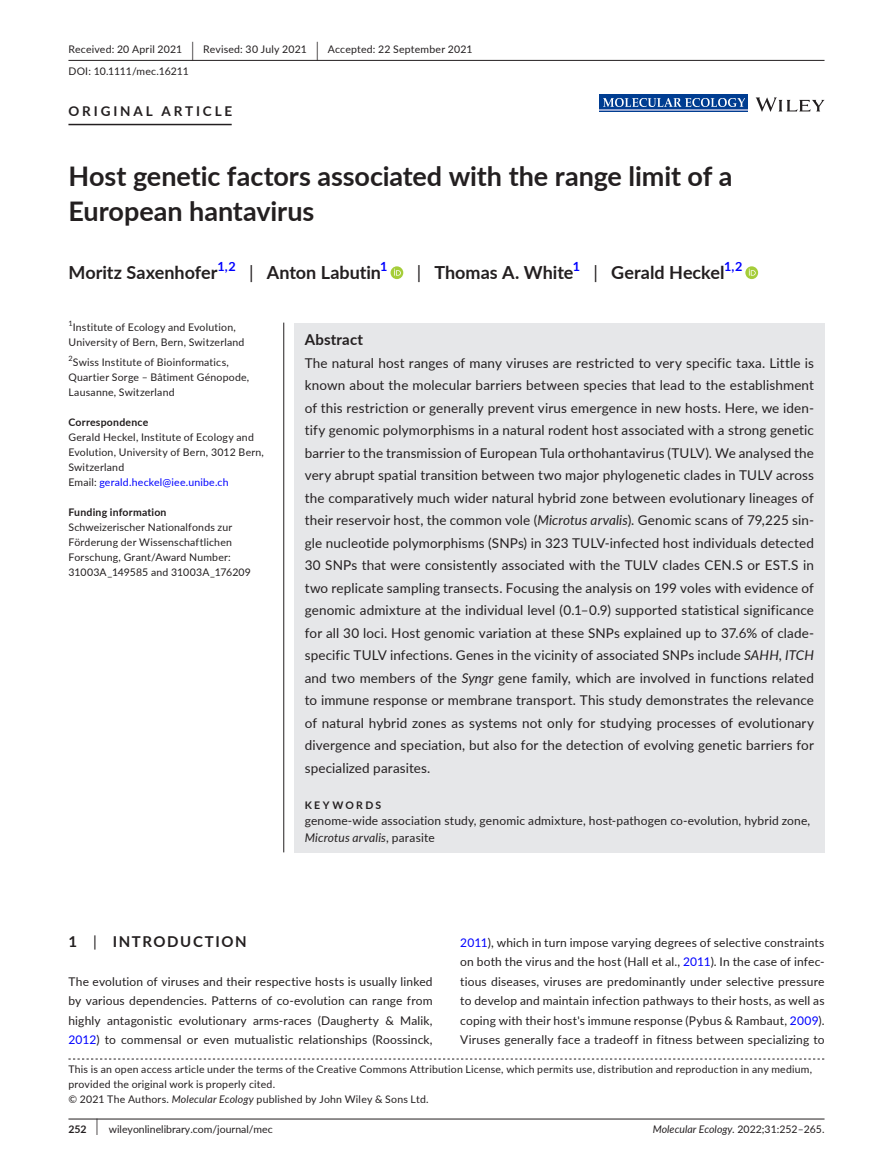
<style>
.page{position:relative;width:893px;height:1174px;background:#fff}
.page>*{position:absolute;margin:0;border:0;box-sizing:border-box;transform-origin:0 0}
.t1{font:700 27px/34.5px "Lato";letter-spacing:-.005em;color:#231f20}
.t2{font:700 18px "Lato";color:#231f20}
.t3{font:700 15px "Lato";letter-spacing:.1em;color:#231f20}
.t4{font:700 15px "Lato";letter-spacing:.015em;color:#231f20}
.t5{font:13.5px/22.5px "Lato";letter-spacing:.01em;color:#231f20;text-align:justify}
.t6{font:700 13.5px "Lato";letter-spacing:.215em;color:#231f20}
.t7{font:700 12.6px "Lato";color:#00f}
.t8{font:12px/19.5px "Lato";letter-spacing:.015em;color:#231f20;text-align:justify}
.t9{font:10.5px/15px "Lato";letter-spacing:.02em;color:#231f20}
.t10{font:10.5px "Lato";color:#231f20}
.t11{font:italic 10.5px "Lato";color:#231f20}
.t12{font:700 10.5px "Lato";letter-spacing:.02em;color:#231f20}
.t13{font:700 10.5px "Lato";letter-spacing:.22em;color:#231f20}
.t14{font:7.35px "Lato";color:#231f20}
.s1{font-size:19.65px}
.s2{font-weight:400}
.s3{color:#00f}
.s4{font-style:italic}
.s5{font-weight:700}
.s6{font-size:17.4px}
.s7{font-style:normal}
</style>
<div class="page">
<hr style="left:68px;top:1118px;width:756px;height:1px;background:#231f20">
<svg style="left:756px;top:97px;width:68px;height:15px"></svg>
<div style="left:599px;top:95px;width:149px;height:17px;background:#003d91"></div>
<img style="left:603px;top:98px;width:141px;height:9px">
<hr style="left:599px;top:109px;width:149px;height:2px;background:#96a6d0">
<hr style="left:68px;top:60px;width:756px;height:1px;background:#231f20">
<hr style="left:68px;top:124px;width:164px;height:1px;background:#231f20">
<div style="left:391px;top:266px;width:12px;height:13px;background:#a5cd39;border-radius:50%"></div>
<svg style="left:394px;top:269px;width:7px;height:7px"></svg>
<svg style="left:745px;top:266px;width:13px;height:13px"></svg>
<svg style="left:749px;top:269px;width:7px;height:7px"></svg>
<svg style="left:68px;top:1058px;width:756px;height:1px"></svg>
<div style="left:294px;top:322px;width:530px;height:530px;background:#e6e7e9"></div>
<hr style="left:283px;top:322px;width:1px;height:530px;background:#231f20">
<p class="t9" style="left:68px;top:38px;width:406px;line-height:21.8px">Received: 20 April 2021 <span class="s1">|</span> Revised: 30 July 2021 <span class="s1">|</span> Accepted: 22 September 2021<br>DOI: 10.1111/mec.16211</p>
<p class="t6" style="left:68px;top:101px;width:165px">ORIGINAL ARTICLE</p>
<h1 class="t1" style="left:68px;top:158px;width:666px">Host genetic factors associated with the range limit of a<br>European hantavirus</h1>
<h2 class="t2" style="left:68px;top:259px;width:150px">Moritz Saxenhofer</h2>
<p class="t7" style="left:217px;top:257px;width:20px">1,2</p>
<h2 class="t2" style="left:249px;top:259px;width:133px"><span class="s2">|</span> Anton Labutin</h2>
<p class="t7" style="left:380px;top:257px;width:9px">1</p>
<h2 class="t2" style="left:417px;top:259px;width:158px"><span class="s2">|</span> Thomas A. White</h2>
<p class="t7" style="left:573px;top:257px;width:9px">1</p>
<h2 class="t2" style="left:594px;top:259px;width:132px"><span class="s2">|</span> Gerald Heckel</h2>
<p class="t7" style="left:724px;top:257px;width:20px">1,2</p>
<p class="t14" style="left:68px;top:318px;width:6px">1</p>
<p class="t9" style="left:68px;top:319px;width:178px;text-align:center">Institute of Ecology and Evolution,<br>University of Bern, Bern, Switzerland</p>
<p class="t14" style="left:68px;top:353px;width:6px">2</p>
<p class="t9" style="left:68px;top:354px;width:182px;text-indent:4px">Swiss Institute of Bioinformatics,<br>Quartier Sorge – Bâtiment Génopode,<br>Lausanne, Switzerland</p>
<p class="t12" style="left:68px;top:414px;width:81px">Correspondence</p>
<p class="t9" style="left:68px;top:429px;width:197px">Gerald Heckel, Institute of Ecology and Evolution, University of Bern, 3012 Bern, Switzerland<br>Email: <span class="s3">gerald.heckel@iee.unibe.ch</span></p>
<p class="t12" style="left:68px;top:504px;width:100px">Funding information</p>
<p class="t9" style="left:68px;top:519px;width:184px">Schweizerischer Nationalfonds zur Förderung der Wissenschaftlichen Forschung, Grant/Award Number:<br>31003A_149585 and 31003A_176209</p>
<p class="t4" style="left:305px;top:329px;width:60px">Abstract</p>
<p class="t5" style="left:305px;top:351px;width:511px">The natural host ranges of many viruses are restricted to very specific taxa. Little is known about the molecular barriers between species that lead to the establishment of this restriction or generally prevent virus emergence in new hosts. Here, we iden&shy;tify genomic polymorphisms in a natural rodent host associated with a strong genetic barrier to the transmission of European Tula orthohantavirus (TULV). We analysed the very abrupt spatial transition between two major phylogenetic clades in TULV across the comparatively much wider natural hybrid zone between evolutionary lineages of their reservoir host, the common vole (<span class="s4">Microtus arvalis</span>). Genomic scans of 79,225 sin&shy;gle nucleotide polymorphisms (SNPs) in 323 TULV-infected host individuals detected 30 SNPs that were consistently associated with the TULV clades CEN.S or EST.S in two replicate sampling transects. Focusing the analysis on 199 voles with evidence of genomic admixture at the individual level (0.1–0.9) supported statistical significance for all 30 loci. Host genomic variation at these SNPs explained up to 37.6% of clade&shy;specific TULV infections. Genes in the vicinity of associated SNPs include <span class="s4">SAHH</span>, <span class="s4">ITCH </span>and two members of the <span class="s4">Syngr</span> gene family, which are involved in functions related to immune response or membrane transport. This study demonstrates the relevance of natural hybrid zones as systems not only for studying processes of evolutionary divergence and speciation, but also for the detection of evolving genetic barriers for specialized parasites.</p>
<p class="t13" style="left:305px;top:797px;width:78px">KEYWORDS</p>
<p class="t8" style="left:305px;top:812px;width:507px;line-height:16.5px">genome-wide association study, genomic admixture, host-pathogen co-evolution, hybrid zone,<br><span class="s4">Microtus arvalis</span>, parasite</p>
<p class="t3" style="left:68px;top:930px;width:180px">1 <span class="s2">|</span> INTRODUCTION</p>
<p class="t8" style="left:68px;top:971px;width:366px">The evolution of viruses and their respective hosts is usually linked by various dependencies. Patterns of co-evolution can range from highly antagonistic evolutionary arms-races (Daugherty &amp; Malik, <span class="s3">2012</span>) to commensal or even mutualistic relationships (Roossinck,</p>
<p class="t8" style="left:460px;top:932px;width:366px"><span class="s3">2011</span>), which in turn impose varying degrees of selective constraints on both the virus and the host (Hall et al., <span class="s3">2011</span>). In the case of infec&shy;tious diseases, viruses are predominantly under selective pressure to develop and maintain infection pathways to their hosts, as well as coping with their host's immune response (Pybus &amp; Rambaut, <span class="s3">2009</span>).<br>Viruses generally face a tradeoff in fitness between specializing to</p>
<p class="t9" style="left:68px;top:1061px;width:745px">This is an open access article under the terms of the Creative Commons Attribution License, which permits use, distribution and reproduction in any medium, provided the original work is properly cited.<br>© 2021 The Authors. <span class="s4">Molecular Ecology</span> published by John Wiley &amp; Sons Ltd.</p>
<p class="t10" style="left:68px;top:1121px;width:206px"><span class="s5">252</span> <span class="s6">|</span> wileyonlinelibrary.com/journal/mec</p>
<p class="t11" style="left:653px;top:1121px;width:173px">Molecular Ecology. <span class="s7">2022;31:252–265.</span></p>
</div>
